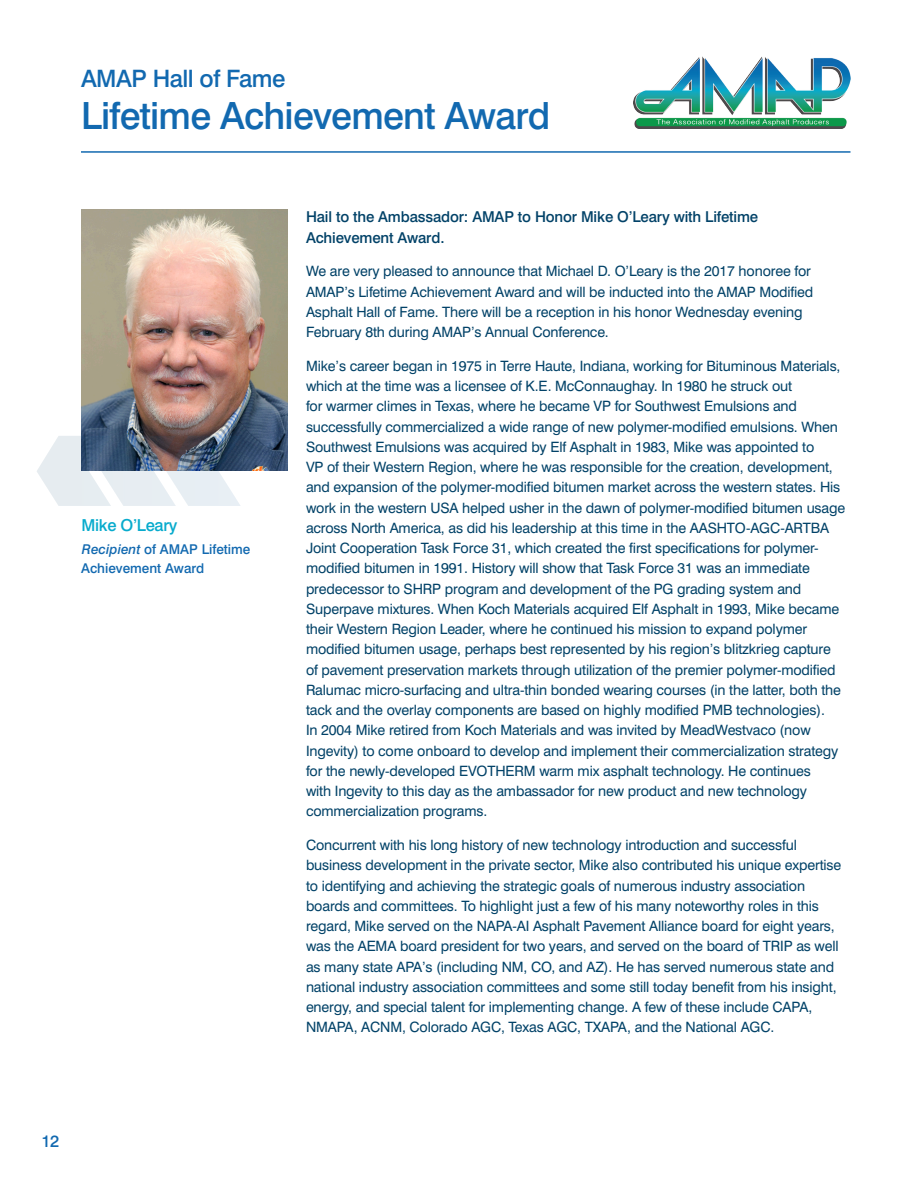
<style>
.page{position:relative;width:918px;height:1188px;background:#fff}
.page>*{position:absolute;margin:0;border:0;box-sizing:border-box;transform-origin:0 0}
.Section_Title{font:500 37.5px "Swiss 721 BT";letter-spacing:-.02em;color:#1269b0}
.Section_Title-2{font:500 24px "Swiss 721 BT";letter-spacing:-.02em;color:#1269b0}
.Section_Title-3{font:500 16.5px "Swiss 721 BT";letter-spacing:-.02em;color:#08abcd}
.t1{font:500 16.5px "Swiss 721 BT";color:#1269b0}
.body_copy{font:500 15px/21px "Swiss 721 BT";letter-spacing:-.01em;color:#024268}
.body_copy-2{font:14.25px/20.2px "Swiss 721 BT";letter-spacing:-.01em;color:#024268}
.Section_Title-4{font:500 13.5px/19.5px "Swiss 721 BT";color:#1269b0}
.s1{font-style:italic}
</style>
<div class="page">
<img style="left:634px;top:56px;width:216px;height:73px">
<hr style="left:81px;top:151px;width:769px;height:2px;background:#1269b0">
<img style="left:81px;top:210px;width:207px;height:261px">
<svg style="left:37px;top:436px;width:204px;height:70px;background:#abb4bf"></svg>
<p class="Section_Title-2" style="left:81px;top:64px;width:206px">AMAP Hall of Fame</p>
<p class="Section_Title" style="left:81px;top:92px;width:471px">Lifetime Achievement Award</p>
<p class="Section_Title-3" style="left:82px;top:515px;width:97px">Mike O’Leary</p>
<p class="Section_Title-4" style="left:81px;top:539px;width:171px"><span class="s1">Recipient</span> of AMAP Lifetime<br>Achievement Award</p>
<p class="body_copy" style="left:306px;top:206px;width:454px">Hail to the Ambassador: AMAP to Honor Mike O’Leary with Lifetime<br>Achievement Award.</p>
<p class="body_copy-2" style="left:306px;top:261px;width:509px">We are very pleased to announce that Michael D. O’Leary is the 2017 honoree for AMAP’s Lifetime Achievement Award and will be inducted into the AMAP Modified Asphalt Hall of Fame. There will be a reception in his honor Wednesday evening February 8th during AMAP’s Annual Conference.</p>
<p class="body_copy-2" style="left:306px;top:356px;width:541px">Mike’s career began in 1975 in Terre Haute, Indiana, working for Bituminous Materials, which at the time was a licensee of K.E. McConnaughay. In 1980 he struck out<br>for warmer climes in Texas, where he became VP for Southwest Emulsions and successfully commercialized a wide range of new polymer-modified emulsions. When Southwest Emulsions was acquired by Elf Asphalt in 1983, Mike was appointed to<br>VP of their Western Region, where he was responsible for the creation, development, and expansion of the polymer-modified bitumen market across the western states. His work in the western USA helped usher in the dawn of polymer-modified bitumen usage across North America, as did his leadership at this time in the AASHTO-AGC-ARTBA Joint Cooperation Task Force 31, which created the first specifications for polymer&shy;modified bitumen in 1991. History will show that Task Force 31 was an immediate predecessor to SHRP program and development of the PG grading system and Superpave mixtures. When Koch Materials acquired Elf Asphalt in 1993, Mike became their Western Region Leader, where he continued his mission to expand polymer modified bitumen usage, perhaps best represented by his region’s blitzkrieg capture of pavement preservation markets through utilization of the premier polymer-modified Ralumac micro-surfacing and ultra-thin bonded wearing courses (in the latter, both the tack and the overlay components are based on highly modified PMB technologies).<br>In 2004 Mike retired from Koch Materials and was invited by MeadWestvaco (now Ingevity) to come onboard to develop and implement their commercialization strategy for the newly-developed EVOTHERM warm mix asphalt technology. He continues<br>with Ingevity to this day as the ambassador for new product and new technology commercialization programs.</p>
<p class="body_copy-2" style="left:306px;top:835px;width:537px">Concurrent with his long history of new technology introduction and successful business development in the private sector, Mike also contributed his unique expertise to identifying and achieving the strategic goals of numerous industry association boards and committees. To highlight just a few of his many noteworthy roles in this regard, Mike served on the NAPA-AI Asphalt Pavement Alliance board for eight years, was the AEMA board president for two years, and served on the board of TRIP as well as many state APA’s (including NM, CO, and AZ). He has served numerous state and national industry association committees and some still today benefit from his insight, energy, and special talent for implementing change. A few of these include CAPA, NMAPA, ACNM, Colorado AGC, Texas AGC, TXAPA, and the National AGC.</p>
<p class="t1" style="left:41px;top:1131px;width:20px">12</p>
</div>
